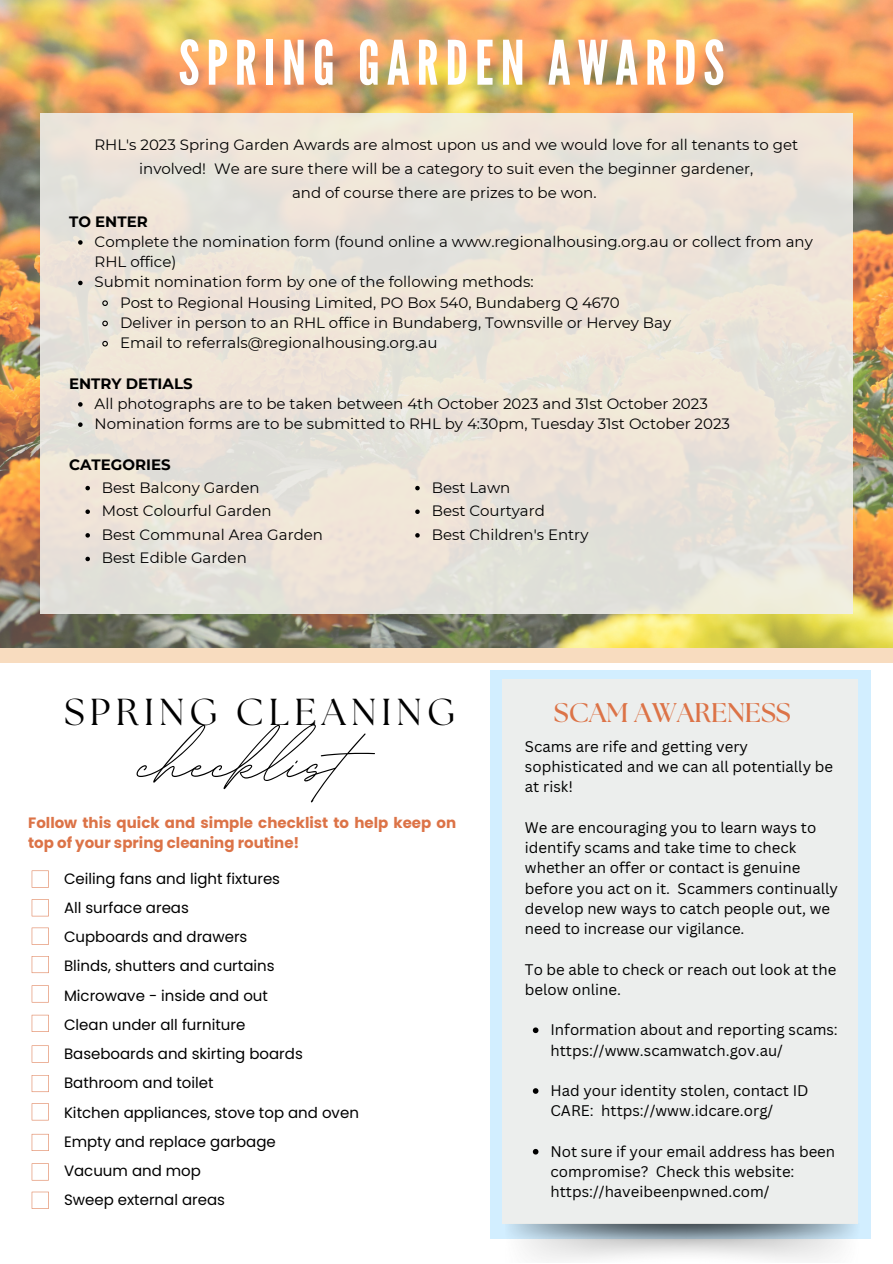
<style>
.page{position:relative;width:893px;height:1264px;background:#fff}
.page>*{position:absolute;margin:0;border:0;box-sizing:border-box;transform-origin:0 0}
.t1{font:101.7px "BD Script";color:#000}
.t2{font:61.2px "League Gothic";letter-spacing:.11em;color:#fff}
.t3{font:37.5px "The Seasons";letter-spacing:.14em;color:#000}
.t4{font:700 27px "The Seasons";color:#dc7347}
.t5{font:15px/23.5px "Montserrat";color:#000;text-align:center}
.t6{font:15px/20.2px "Canva Sans";color:#000}
.t7{font:15px "Poppins";color:#000}
.t8{font:700 15px/20.2px "Poppins";color:#dc7347}
.t9{font:700 15px "Montserrat";color:#000}
</style>
<div class="page">
<img style="left:0;top:0;width:892px;height:648px">
<div style="left:0;top:648px;width:892px;height:15px;background:#f8dcbf"></div>
<div style="left:40px;top:113px;width:812px;height:500px;background:linear-gradient(to right,#ebe3d9,#eae4da)"></div>
<div style="left:490px;top:670px;width:380px;height:568px;background:#d2eeff"></div>
<img style="left:505px;top:1223px;width:355px;height:37px">
<div style="left:502px;top:679px;width:355px;height:544px;background:#f0efeb"></div>
<svg style="left:32px;top:870px;width:17px;height:17px"></svg>
<svg style="left:32px;top:899px;width:17px;height:17px"></svg>
<svg style="left:32px;top:927px;width:17px;height:17px"></svg>
<svg style="left:32px;top:956px;width:17px;height:17px"></svg>
<svg style="left:32px;top:985px;width:17px;height:17px"></svg>
<svg style="left:32px;top:1014px;width:17px;height:17px"></svg>
<svg style="left:32px;top:1045px;width:17px;height:17px"></svg>
<svg style="left:32px;top:1075px;width:17px;height:17px"></svg>
<svg style="left:32px;top:1103px;width:17px;height:17px"></svg>
<svg style="left:32px;top:1133px;width:17px;height:17px"></svg>
<svg style="left:32px;top:1163px;width:17px;height:17px"></svg>
<svg style="left:32px;top:1191px;width:17px;height:17px"></svg>
<svg style="left:78px;top:240px;width:5px;height:5px"></svg>
<svg style="left:78px;top:281px;width:5px;height:4px"></svg>
<svg style="left:101px;top:299px;width:8px;height:8px"></svg>
<svg style="left:101px;top:320px;width:8px;height:7px"></svg>
<svg style="left:101px;top:340px;width:8px;height:7px"></svg>
<svg style="left:78px;top:402px;width:5px;height:4px"></svg>
<svg style="left:78px;top:422px;width:5px;height:5px"></svg>
<svg style="left:85px;top:486px;width:5px;height:4px"></svg>
<svg style="left:85px;top:509px;width:5px;height:5px"></svg>
<svg style="left:85px;top:533px;width:5px;height:4px"></svg>
<svg style="left:85px;top:556px;width:5px;height:5px"></svg>
<svg style="left:415px;top:486px;width:4px;height:4px"></svg>
<svg style="left:415px;top:509px;width:4px;height:5px"></svg>
<svg style="left:415px;top:533px;width:4px;height:4px"></svg>
<svg style="left:533px;top:1027px;width:5px;height:6px"></svg>
<svg style="left:533px;top:1088px;width:5px;height:5px"></svg>
<svg style="left:533px;top:1148px;width:5px;height:6px"></svg>
<p class="t2" style="left:178px;top:27px;width:547px">SPRING GARDEN AWARDS</p>
<p class="t5" style="left:94px;top:133px;width:705px">RHL's 2023 Spring Garden Awards are almost upon us and we would love for all tenants to get involved! We are sure there will be a category to suit even the beginner gardener,</p>
<p class="t5" style="left:292px;top:180px;width:306px">and of course there are prizes to be won.</p>
<p class="t5" style="left:95px;top:231px;width:719px;line-height:20.2px;text-align:left">Complete the nomination form (found online a www.regionalhousing.org.au or collect from any<br>RHL office)</p>
<p class="t5" style="left:95px;top:270px;width:440px">Submit nomination form by one of the following methods:</p>
<p class="t5" style="left:120px;top:290px;width:501px">Post to Regional Housing Limited, PO Box 540, Bundaberg Q 4670</p>
<p class="t5" style="left:120px;top:311px;width:552px">Deliver in person to an RHL office in Bundaberg, Townsville or Hervey Bay</p>
<p class="t5" style="left:120px;top:331px;width:319px">Email to referrals@regionalhousing.org.au</p>
<p class="t9" style="left:69px;top:212px;width:80px">TO ENTER</p>
<p class="t9" style="left:69px;top:374px;width:125px">ENTRY DETIALS</p>
<p class="t5" style="left:95px;top:392px;width:614px">All photographs are to be taken between 4th October 2023 and 31st October 2023</p>
<p class="t5" style="left:95px;top:412px;width:637px">Nomination forms are to be submitted to RHL by 4:30pm, Tuesday 31st October 2023</p>
<p class="t9" style="left:69px;top:455px;width:103px">CATEGORIES</p>
<p class="t5" style="left:102px;top:475px;width:159px">Best Balcony Garden</p>
<p class="t5" style="left:102px;top:499px;width:171px">Most Colourful Garden</p>
<p class="t5" style="left:102px;top:522px;width:222px">Best Communal Area Garden</p>
<p class="t5" style="left:102px;top:546px;width:146px">Best Edible Garden</p>
<p class="t5" style="left:431px;top:475px;width:80px">Best Lawn</p>
<p class="t5" style="left:431px;top:499px;width:115px">Best Courtyard</p>
<p class="t5" style="left:431px;top:522px;width:158px">Best Children's Entry</p>
<p class="t3" style="left:64px;top:694px;width:392px">SPRING CLEANING</p>
<p class="t4" style="left:554px;top:700px;width:238px">SCAM AWARENESS</p>
<p class="t1" style="left:138px;top:696px;width:211px">checklist</p>
<p class="t8" style="left:28px;top:812px;width:429px">Follow this quick and simple checklist to help keep on top of your spring cleaning routine!</p>
<p class="t7" style="left:64px;top:867px;width:218px">Ceiling fans and light fixtures</p>
<p class="t7" style="left:64px;top:897px;width:126px">All surface areas</p>
<p class="t7" style="left:64px;top:926px;width:185px">Cupboards and drawers</p>
<p class="t7" style="left:64px;top:955px;width:212px">Blinds, shutters and curtains</p>
<p class="t7" style="left:64px;top:984px;width:205px">Microwave - inside and out</p>
<p class="t7" style="left:64px;top:1014px;width:183px">Clean under all furniture</p>
<p class="t7" style="left:64px;top:1043px;width:240px">Baseboards and skirting boards</p>
<p class="t7" style="left:64px;top:1072px;width:151px">Bathroom and toilet</p>
<p class="t7" style="left:64px;top:1101px;width:296px">Kitchen appliances, stove top and oven</p>
<p class="t7" style="left:64px;top:1130px;width:213px">Empty and replace garbage</p>
<p class="t7" style="left:64px;top:1160px;width:138px">Vacuum and mop</p>
<p class="t7" style="left:64px;top:1189px;width:162px">Sweep external areas</p>
<p class="t6" style="left:525px;top:736px;width:309px">Scams are rife and getting very sophisticated and we can all potentially be at risk!</p>
<p class="t6" style="left:525px;top:817px;width:314px">We are encouraging you to learn ways to identify scams and take time to check whether an offer or contact is genuine before you act on it. Scammers continually develop new ways to catch people out, we need to increase our vigilance.</p>
<p class="t6" style="left:525px;top:958px;width:313px">To be able to check or reach out look at the below online.</p>
<p class="t6" style="left:550px;top:1019px;width:289px">Information about and reporting scams: https://www.scamwatch.gov.au/</p>
<p class="t6" style="left:550px;top:1080px;width:259px">Had your identity stolen, contact ID<br>CARE: https://www.idcare.org/</p>
<p class="t6" style="left:550px;top:1140px;width:286px">Not sure if your email address has been compromise? Check this website: https://haveibeenpwned.com/</p>
</div>
